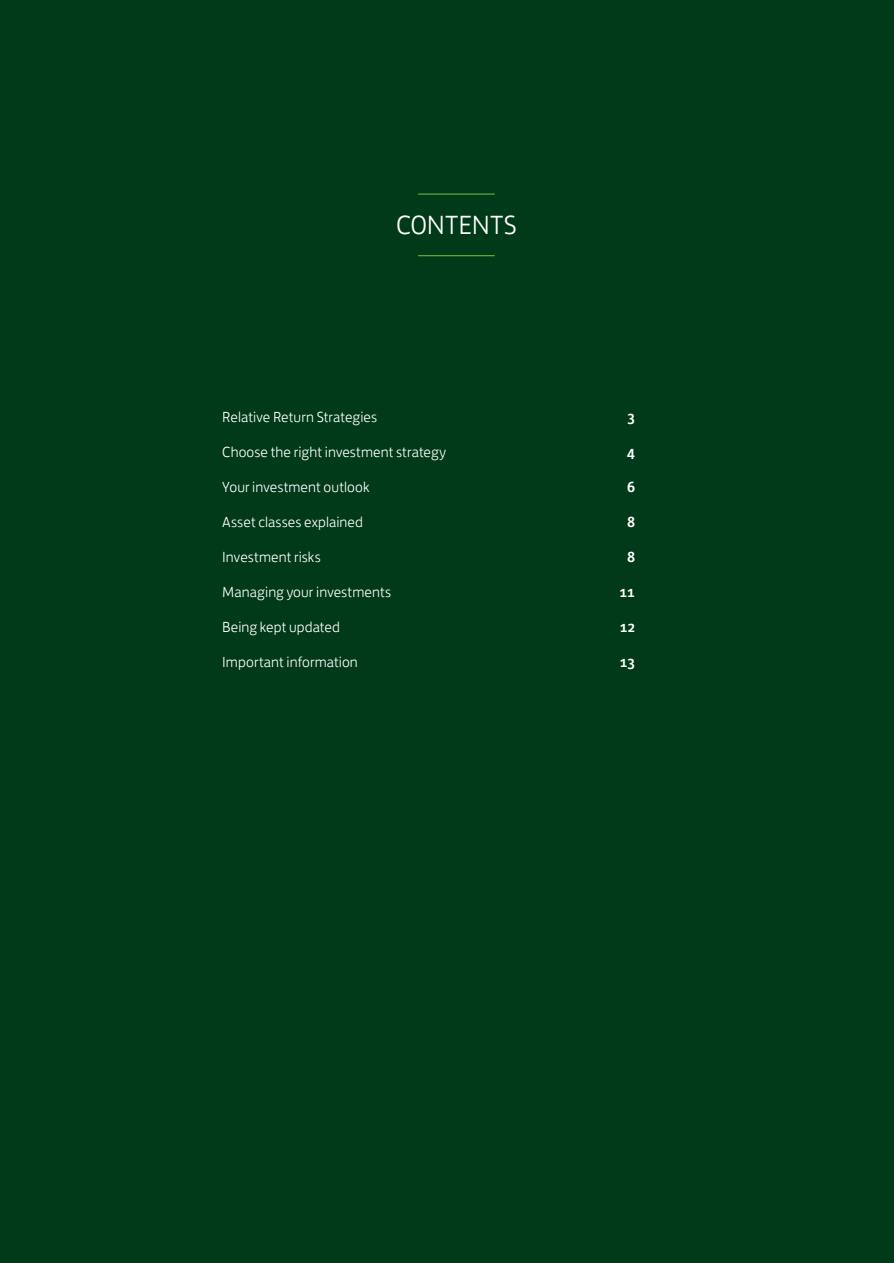
<style>
.page{position:relative;width:894px;height:1263px;background:#fff}
.page>*{position:absolute;margin:0;border:0;box-sizing:border-box;transform-origin:0 0}
.t1{font:300 27px "Lloyds Bank Jack";letter-spacing:-.01em;color:#fff}
.t2{font:300 15px "Lloyds Bank Jack";letter-spacing:.005em;color:#fff}
.t3{font:500 15px "Lloyds Bank Jack";color:#fff}
</style>
<div class="page">
<div style="left:0;top:0;width:893px;height:1263px;background:#003a18"></div>
<hr style="left:418px;top:193px;width:76px;height:2px;background:#71bf44">
<hr style="left:418px;top:255px;width:76px;height:1px;background:#71bf44">
<h1 class="t1" style="left:396px;top:203px;width:122px">CONTENTS</h1>
<p class="t2" style="left:222px;top:405px;width:156px">Relative Return Strategies</p>
<p class="t3" style="left:627px;top:405px;width:9px">3</p>
<p class="t2" style="left:222px;top:440px;width:225px">Choose the right investment strategy</p>
<p class="t3" style="left:626px;top:440px;width:10px">4</p>
<p class="t2" style="left:222px;top:475px;width:149px">Your investment outlook</p>
<p class="t3" style="left:627px;top:475px;width:9px">6</p>
<p class="t2" style="left:222px;top:510px;width:142px">Asset classes explained</p>
<p class="t3" style="left:627px;top:510px;width:10px">8</p>
<p class="t2" style="left:222px;top:545px;width:100px">Investment risks</p>
<p class="t3" style="left:627px;top:545px;width:10px">8</p>
<p class="t2" style="left:222px;top:580px;width:170px">Managing your investments</p>
<p class="t3" style="left:619px;top:580px;width:17px">11</p>
<p class="t2" style="left:222px;top:615px;width:119px">Being kept updated</p>
<p class="t3" style="left:619px;top:615px;width:17px">12</p>
<p class="t2" style="left:222px;top:650px;width:137px">Important information</p>
<p class="t3" style="left:619px;top:650px;width:17px">13</p>
</div>
